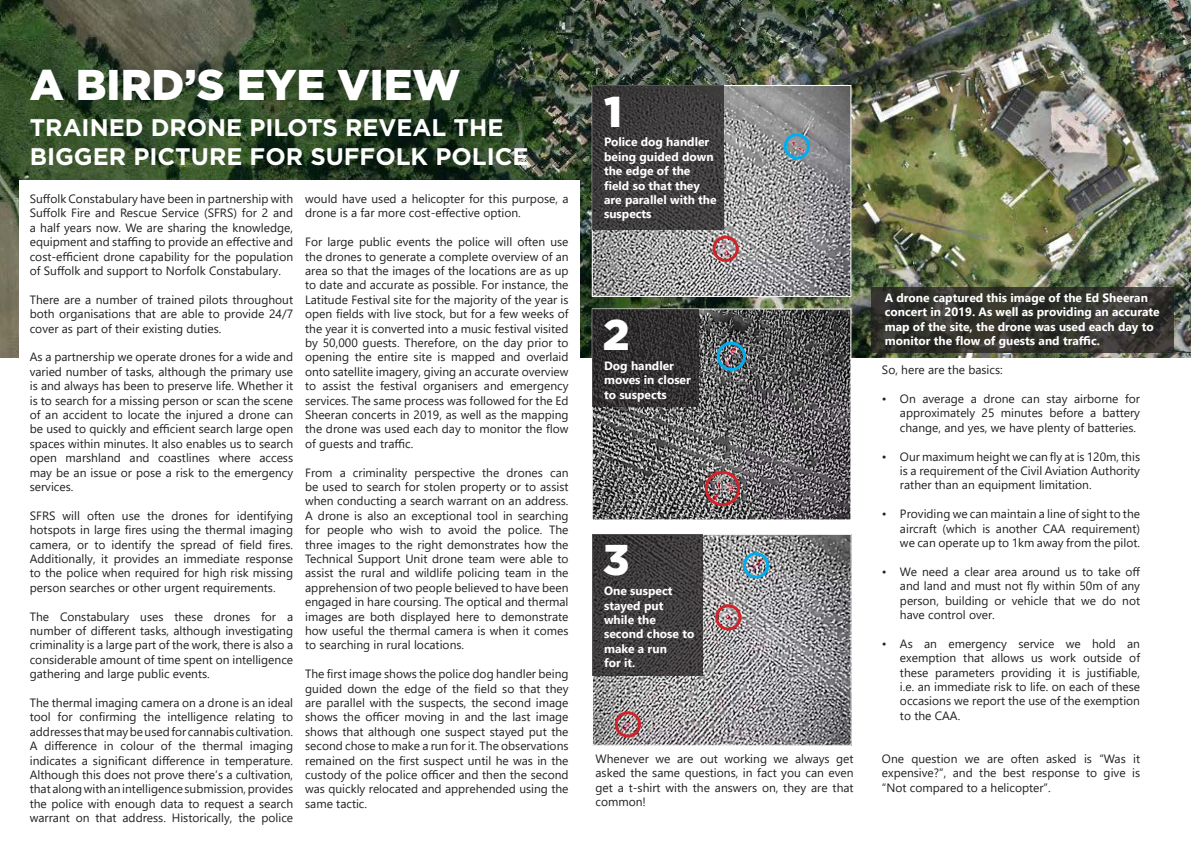
<style>
.page{position:relative;width:1191px;height:842px;background:#fff}
.page>*{position:absolute;margin:0;border:0;box-sizing:border-box;transform-origin:0 0}
.t1{font:900 43px "Gotham";color:#fff}
.t2{font:700 24px/28.8px "Gotham";color:#fff}
.t3{font:12px/14.4px "Segoe UI";color:#231f20;text-align:justify}
.t4{font:700 12px/14.4px "Segoe UI";color:#fff}
</style>
<div class="page">
<img style="left:0;top:0;width:1191px;height:357px">
<div style="left:20px;top:180px;width:560px;height:662px;background:#fff"></div>
<img style="left:594px;top:87px;width:255px;height:208px">
<div style="left:592px;top:85px;width:259px;height:212px;border:1px solid #fff"></div>
<img style="left:594px;top:310px;width:255px;height:208px">
<div style="left:592px;top:308px;width:259px;height:212px;border:1px solid #fff"></div>
<img style="left:594px;top:536px;width:255px;height:208px">
<div style="left:592px;top:534px;width:259px;height:212px;border:1px solid #fff"></div>
<svg style="left:592px;top:85px;width:132px;height:145px;background:#3f3c3d"></svg>
<svg style="left:592px;top:309px;width:106px;height:98px;background:#322f30"></svg>
<svg style="left:592px;top:534px;width:111px;height:142px;background:#3f3c3d"></svg>
<div style="left:712px;top:236px;width:27px;height:26px;border:3px solid #d1232a;border-radius:50%"></div>
<div style="left:783px;top:133px;width:27px;height:26px;border:3px solid #00aeef;border-radius:50%"></div>
<div style="left:716px;top:342px;width:30px;height:29px;border:3px solid #00aeef;border-radius:50%"></div>
<div style="left:705px;top:471px;width:35px;height:35px;border:3px solid #d1232a;border-radius:50%"></div>
<div style="left:743px;top:552px;width:26px;height:26px;border:3px solid #00aeef;border-radius:50%"></div>
<div style="left:715px;top:604px;width:26px;height:26px;border:3px solid #d1232a;border-radius:50%"></div>
<div style="left:615px;top:711px;width:26px;height:26px;border:3px solid #d1232a;border-radius:50%"></div>
<svg style="left:871px;top:288px;width:303px;height:65px;background:#33322d"></svg>
<p class="t1" style="left:30px;top:60px;width:432px">A BIRD’S EYE VIEW</p>
<p class="t2" style="left:30px;top:113px;width:500px">TRAINED DRONE PILOTS REVEAL THE<br>BIGGER PICTURE FOR SUFFOLK POLICE</p>
<p class="t3" style="left:30px;top:190px;width:265px">Suffolk Constabulary have been in partnership with Suffolk Fire and Rescue Service (SFRS) for 2 and a half years now. We are sharing the knowledge, equipment and staffing to provide an effective and cost-efficient drone capability for the population of Suffolk and support to Norfolk Constabulary.</p>
<p class="t3" style="left:30px;top:291px;width:265px">There are a number of trained pilots throughout both organisations that are able to provide 24/7 cover as part of their existing duties.</p>
<p class="t3" style="left:30px;top:349px;width:265px">As a partnership we operate drones for a wide and varied number of tasks, although the primary use is and always has been to preserve life. Whether it is to search for a missing person or scan the scene of an accident to locate the injured a drone can be used to quickly and efficient search large open spaces within minutes. It also enables us to search open marshland and coastlines where access may be an issue or pose a risk to the emergency services.</p>
<p class="t3" style="left:30px;top:507px;width:265px">SFRS will often use the drones for identifying hotspots in large fires using the thermal imaging camera, or to identify the spread of field fires.<br>Additionally, it provides an immediate response to the police when required for high risk missing person searches or other urgent requirements.</p>
<p class="t3" style="left:30px;top:608px;width:265px">The Constabulary uses these drones for a number of different tasks, although investigating criminality is a large part of the work, there is also a considerable amount of time spent on intelligence gathering and large public events.</p>
<p class="t3" style="left:30px;top:694px;width:265px">The thermal imaging camera on a drone is an ideal tool for confirming the intelligence relating to addresses that may be used for cannabis cultivation.<br>A difference in colour of the thermal imaging indicates a significant difference in temperature.<br>Although this does not prove there’s a cultivation, that along with an intelligence submission, provides the police with enough data to request a search warrant on that address. Historically, the police</p>
<p class="t3" style="left:305px;top:190px;width:265px">would have used a helicopter for this purpose, a drone is a far more cost-effective option.</p>
<p class="t3" style="left:305px;top:234px;width:265px">For large public events the police will often use the drones to generate a complete overview of an area so that the images of the locations are as up to date and accurate as possible. For instance, the Latitude Festival site for the majority of the year is open fields with live stock, but for a few weeks of the year it is converted into a music festival visited by 50,000 guests. Therefore, on the day prior to opening the entire site is mapped and overlaid onto satellite imagery, giving an accurate overview to assist the festival organisers and emergency services. The same process was followed for the Ed Sheeran concerts in 2019, as well as the mapping the drone was used each day to monitor the flow of guests and traffic.</p>
<p class="t3" style="left:305px;top:464px;width:265px">From a criminality perspective the drones can be used to search for stolen property or to assist when conducting a search warrant on an address.<br>A drone is also an exceptional tool in searching for people who wish to avoid the police. The three images to the right demonstrates how the Technical Support Unit drone team were able to assist the rural and wildlife policing team in the apprehension of two people believed to have been engaged in hare coursing. The optical and thermal images are both displayed here to demonstrate how useful the thermal camera is when it comes to searching in rural locations.</p>
<p class="t3" style="left:305px;top:666px;width:265px">The first image shows the police dog handler being guided down the edge of the field so that they are parallel with the suspects, the second image shows the officer moving in and the last image shows that although one suspect stayed put the second chose to make a run for it. The observations remained on the first suspect until he was in the custody of the police officer and then the second was quickly relocated and apprehended using the same tactic.</p>
<p class="t1" style="left:604px;top:86px;width:20px">1</p>
<p class="t4" style="left:604px;top:134px;width:114px">Police dog handler being guided down the edge of the field so that they are parallel with the suspects</p>
<p class="t1" style="left:603px;top:310px;width:28px">2</p>
<p class="t4" style="left:604px;top:357px;width:88px">Dog handler moves in closer to suspects</p>
<p class="t1" style="left:603px;top:534px;width:28px">3</p>
<p class="t4" style="left:604px;top:583px;width:92px">One suspect stayed put while the second chose to make a run</p>
<p class="t4" style="left:604px;top:655px;width:33px">for it.</p>
<p class="t3" style="left:595px;top:750px;width:260px">Whenever we are out working we always get asked the same questions, in fact you can even get a t-shirt with the answers on, they are that common!</p>
<p class="t4" style="left:884px;top:290px;width:276px">A drone captured this image of the Ed Sheeran concert in 2019. As well as providing an accurate map of the site, the drone was used each day to monitor the flow of guests and traffic.</p>
<p class="t3" style="left:882px;top:362px;width:122px">So, here are the basics:</p>
<p class="t3" style="left:900px;top:390px;width:242px;text-indent:-18px">• On average a drone can stay airborne for approximately 25 minutes before a battery change, and yes, we have plenty of batteries.</p>
<p class="t3" style="left:900px;top:448px;width:242px;text-indent:-18px">• Our maximum height we can fly at is 120m, this is a requirement of the Civil Aviation Authority rather than an equipment limitation.</p>
<p class="t3" style="left:900px;top:506px;width:242px;text-indent:-18px">• Providing we can maintain a line of sight to the aircraft (which is another CAA requirement) we can operate up to 1km away from the pilot.</p>
<p class="t3" style="left:900px;top:563px;width:242px;text-indent:-18px">• We need a clear area around us to take off and land and must not fly within 50m of any person, building or vehicle that we do not have control over.</p>
<p class="t3" style="left:900px;top:635px;width:242px;text-indent:-18px">• As an emergency service we hold an exemption that allows us work outside of these parameters providing it is justifiable, i.e. an immediate risk to life. on each of these occasions we report the use of the exemption to the CAA.</p>
<p class="t3" style="left:882px;top:750px;width:260px">One question we are often asked is “Was it expensive?”, and the best response to give is “Not compared to a helicopter”.</p>
</div>
